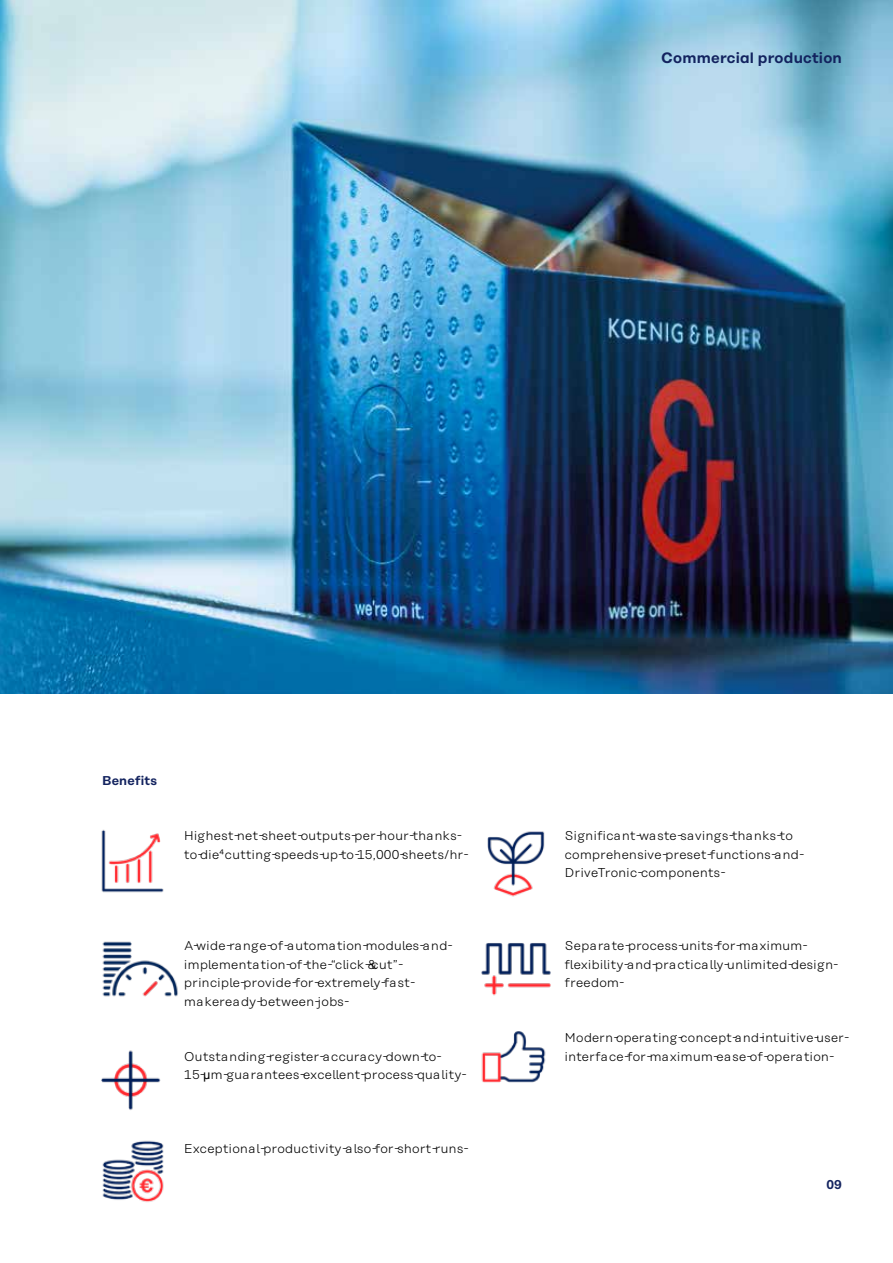
<style>
.page{position:relative;width:893px;height:1263px;background:#fff}
.page>*{position:absolute;margin:0;border:0;box-sizing:border-box;transform-origin:0 0}
.t1{font:600 15px "Koenig&Bauer H";letter-spacing:.015em;color:#13235f}
.t2{font:300 12.75px/18.3px "Koenig&Bauer T";letter-spacing:.03em;color:#000}
.t3{font:600 12.75px "Koenig&Bauer T";letter-spacing:.015em;color:#13235f}
.t4{font:600 12.75px "Koenig&Bauer H";color:#13235f}
.s1{font-family:"Arial Narrow";font-weight:400}
</style>
<div class="page">
<img style="left:0;top:0;width:893px;height:693px">
<img style="left:102px;top:1140px;width:62px;height:62px">
<img style="left:101px;top:829px;width:63px;height:64px">
<img style="left:102px;top:941px;width:76px;height:56px">
<img style="left:101px;top:1050px;width:60px;height:60px">
<img style="left:487px;top:831px;width:58px;height:66px">
<img style="left:481px;top:943px;width:70px;height:53px">
<img style="left:481px;top:1031px;width:65px;height:52px">
<p class="t1" style="left:661px;top:49px;width:182px">Commercial production</p>
<p class="t3" style="left:102px;top:773px;width:56px">Benefits</p>
<p class="t2" style="left:184px;top:827px;width:280px">Highest net sheet outputs per hour thanks to die-cutting speeds up to 15,000 sheets/hr</p>
<p class="t2" style="left:184px;top:937px;width:265px">A wide range of automation modules and implementation of the “click &amp;cut” principle provide for extremely fast makeready between jobs</p>
<p class="t2" style="left:184px;top:1047px;width:278px">Outstanding register accuracy down to<br>15 <span class="s1">µ</span>m guarantees excellent process quality</p>
<p class="t2" style="left:184px;top:1139px;width:280px">Exceptional productivity also for short runs</p>
<p class="t2" style="left:565px;top:827px;width:235px">Significant waste savings thanks to comprehensive preset functions and<br>DriveTronic components</p>
<p class="t2" style="left:565px;top:937px;width:270px">Separate process units for maximum flexibility and practically unlimited design freedom</p>
<p class="t2" style="left:565px;top:1029px;width:280px">Modern operating concept and intuitive user interface for maximum ease of operation</p>
<p class="t4" style="left:827px;top:1177px;width:17px">09</p>
</div>
